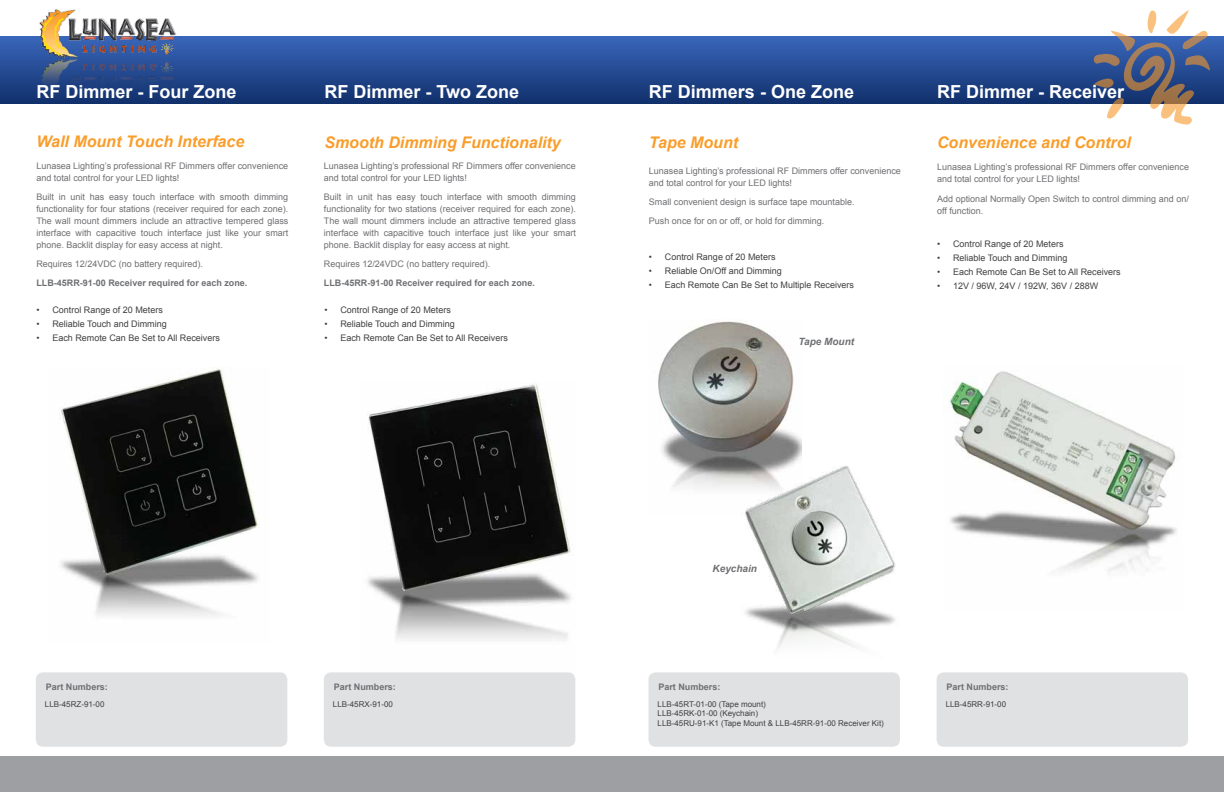
<style>
.page{position:relative;width:1224px;height:792px;background:#fff}
.page>*{position:absolute;margin:0;border:0;box-sizing:border-box;transform-origin:0 0}
.t1{font:700 18px "Arial";color:#fff}
.t2{font:italic 700 16px "Arial";color:#f99d2b}
.t3{font:italic 700 10px "Arial";color:#6f7073}
.t4{font:9px/12px "Arial";color:#6f7073}
.t5{font:9px "Arial";color:#414042}
.t6{font:700 9px "Arial";color:#6f7073}
.t7{font:8px/9.6px "Arial";color:#414042}
</style>
<div class="page">
<div style="left:612px;top:756px;width:612px;height:36px;background:#9d9fa2"></div>
<div style="left:612px;top:36px;width:612px;height:68px;background:linear-gradient(to bottom,#3a67bb,#11316c)"></div>
<svg style="left:1092px;top:10px;width:119px;height:115px"></svg>
<div style="left:0;top:756px;width:612px;height:36px;background:#9d9fa2"></div>
<div style="left:0;top:36px;width:612px;height:68px;background:linear-gradient(to bottom,#3a67bb,#11316c)"></div>
<img style="left:36px;top:9px;width:144px;height:88px">
<img style="left:60px;top:368px;width:198px;height:248px">
<div style="left:36px;top:672px;width:251px;height:75px;background:#e0e1e2;border-radius:7px"></div>
<img style="left:367px;top:383px;width:209px;height:297px">
<div style="left:324px;top:672px;width:251px;height:75px;background:#e0e1e2;border-radius:7px"></div>
<img style="left:949px;top:371px;width:228px;height:202px">
<div style="left:937px;top:672px;width:251px;height:75px;background:#e0e1e2;border-radius:7px"></div>
<div style="left:648px;top:672px;width:252px;height:75px;background:#e0e1e2;border-radius:7px"></div>
<img style="left:658px;top:321px;width:144px;height:167px">
<img style="left:740px;top:465px;width:156px;height:208px">
<h1 class="t1" style="left:36px;top:80px;width:202px">RF Dimmer - Four Zone</h1>
<h1 class="t1" style="left:324px;top:80px;width:196px">RF Dimmer - Two Zone</h1>
<h1 class="t1" style="left:649px;top:80px;width:207px">RF Dimmers - One Zone</h1>
<h1 class="t1" style="left:937px;top:80px;width:189px">RF Dimmer - Receiver</h1>
<h2 class="t2" style="left:36px;top:131px;width:210px">Wall Mount Touch Interface</h2>
<p class="t4" style="left:36px;top:160px;width:253px">Lunasea Lighting’s professional RF Dimmers offer convenience and total control for your LED lights!</p>
<p class="t4" style="left:36px;top:191px;width:254px;text-align:justify">Built in unit has easy touch interface with smooth dimming functionality for four stations (receiver required for each zone).<br>The wall mount dimmers include an attractive tempered glass interface with capacitive touch interface just like your smart phone. Backlit display for easy access at night.</p>
<p class="t4" style="left:36px;top:258px;width:168px">Requires 12/24VDC (no battery required).</p>
<p class="t6" style="left:36px;top:277px;width:213px">LLB-45RR-91-00 Receiver required for each zone.</p>
<h2 class="t2" style="left:324px;top:132px;width:238px">Smooth Dimming Functionality</h2>
<p class="t4" style="left:324px;top:160px;width:253px">Lunasea Lighting’s professional RF Dimmers offer convenience and total control for your LED lights!</p>
<p class="t4" style="left:324px;top:191px;width:254px;text-align:justify">Built in unit has easy touch interface with smooth dimming functionality for two stations (receiver required for each zone).<br>The wall mount dimmers include an attractive tempered glass interface with capacitive touch interface just like your smart phone. Backlit display for easy access at night.</p>
<p class="t4" style="left:324px;top:258px;width:168px">Requires 12/24VDC (no battery required).</p>
<p class="t6" style="left:324px;top:277px;width:213px">LLB-45RR-91-00 Receiver required for each zone.</p>
<h2 class="t2" style="left:649px;top:132px;width:91px">Tape Mount</h2>
<p class="t4" style="left:649px;top:165px;width:253px">Lunasea Lighting’s professional RF Dimmers offer convenience and total control for your LED lights!</p>
<p class="t4" style="left:649px;top:192px;width:207px;line-height:19.2px">Small convenient design is surface tape mountable.<br>Push once for on or off, or hold for dimming.</p>
<p class="t5" style="left:649px;top:250px;width:128px">• Control Range of 20 Meters</p>
<p class="t5" style="left:649px;top:264px;width:134px">• Reliable On/Off and Dimming</p>
<p class="t5" style="left:649px;top:278px;width:207px">• Each Remote Can Be Set to Multiple Receivers</p>
<h2 class="t2" style="left:937px;top:132px;width:195px">Convenience and Control</h2>
<p class="t4" style="left:937px;top:161px;width:253px">Lunasea Lighting’s professional RF Dimmers offer convenience and total control for your LED lights!</p>
<p class="t4" style="left:937px;top:193px;width:253px">Add optional Normally Open Switch to control dimming and on/ off function.</p>
<p class="t5" style="left:937px;top:238px;width:128px">• Control Range of 20 Meters</p>
<p class="t5" style="left:937px;top:252px;width:132px">• Reliable Touch and Dimming</p>
<p class="t5" style="left:937px;top:266px;width:185px">• Each Remote Can Be Set to All Receivers</p>
<p class="t5" style="left:937px;top:280px;width:163px">• 12V / 96W, 24V / 192W, 36V / 288W</p>
<p class="t5" style="left:36px;top:304px;width:128px">• Control Range of 20 Meters</p>
<p class="t5" style="left:36px;top:318px;width:132px">• Reliable Touch and Dimming</p>
<p class="t5" style="left:36px;top:332px;width:185px">• Each Remote Can Be Set to All Receivers</p>
<p class="t5" style="left:324px;top:304px;width:128px">• Control Range of 20 Meters</p>
<p class="t5" style="left:324px;top:318px;width:132px">• Reliable Touch and Dimming</p>
<p class="t5" style="left:324px;top:332px;width:185px">• Each Remote Can Be Set to All Receivers</p>
<p class="t3" style="left:798px;top:334px;width:57px">Tape Mount</p>
<p class="t6" style="left:46px;top:681px;width:64px">Part Numbers:</p>
<p class="t7" style="left:45px;top:699px;width:61px">LLB-45RZ-91-00</p>
<p class="t6" style="left:334px;top:681px;width:64px">Part Numbers:</p>
<p class="t7" style="left:333px;top:699px;width:62px">LLB-45RX-91-00</p>
<p class="t3" style="left:713px;top:562px;width:46px">Keychain</p>
<p class="t6" style="left:658px;top:681px;width:64px">Part Numbers:</p>
<p class="t7" style="left:658px;top:699px;width:228px">LLB-45RT-01-00 (Tape mount)<br>LLB-45RK-01-00 (Keychain)<br>LLB-45RU-91-K1 (Tape Mount &amp; LLB-45RR-91-00 Receiver Kit)</p>
<p class="t6" style="left:947px;top:681px;width:64px">Part Numbers:</p>
<p class="t7" style="left:946px;top:699px;width:62px">LLB-45RR-91-00</p>
</div>
